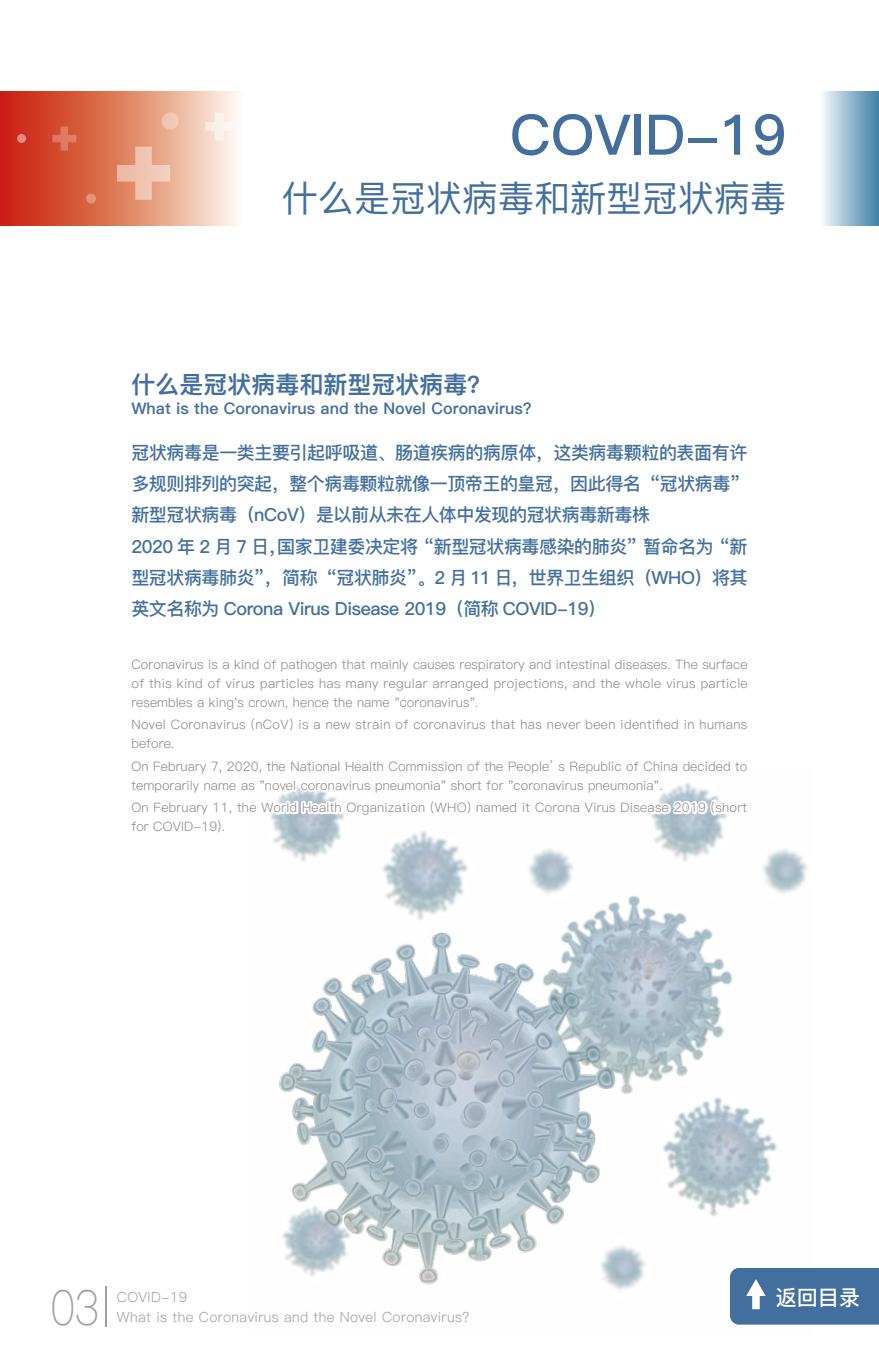
<style>
.page{position:relative;width:879px;height:1361px;background:#fff}
.page>*{position:absolute;margin:0;border:0;box-sizing:border-box;transform-origin:0 0}
.t1{font:56px "Ping Fang SC Bold";color:#436f9f}
.t2{font:48.4px "Ping Fang SC Light";color:#9fa0a0;scale:.9 1}
.t3{font:36px "Ping Fang SC Medium";color:#436f9f}
.t4{font:24px "Ping Fang SC Heavy";color:#436f9f}
.t5{font:21.2px "Ping Fang SC Bold";color:#fff}
.t6{font:18px/31px "Ping Fang SC Bold";letter-spacing:-.025em;color:#436f9f}
.t7{font:16px "Ping Fang SC Heavy";color:#436f9f}
.t8{font:14px "Ping Fang SC Regular";letter-spacing:.025em;color:#9fa0a0}
.t9{font:13px/18.8px "Ping Fang SC Regular";letter-spacing:.01em;color:#898989}
.t10{font:13px/18.8px "Ping Fang SC Regular";letter-spacing:.03em;color:#898989}
</style>
<div class="page">
<img style="left:279px;top:848px;width:535px;height:477px">
<svg style="left:270px;top:782px;width:482px;height:76px"></svg>
<hr style="left:105px;top:1286px;width:2px;height:40px;background:#9fa0a0">
<svg style="left:0;top:91px;width:236px;height:134px"></svg>
<svg style="left:17px;top:134px;width:9px;height:9px"></svg>
<div style="left:86px;top:194px;width:10px;height:9px;background:#e3927a;border-radius:50%"></div>
<div style="left:162px;top:112px;width:17px;height:18px;background:#f0c7b3;border-radius:50%"></div>
<svg style="left:117px;top:147px;width:53px;height:53px"></svg>
<svg style="left:205px;top:112px;width:28px;height:28px"></svg>
<svg style="left:52px;top:126px;width:24px;height:25px"></svg>
<div style="left:804px;top:91px;width:75px;height:134px;background:linear-gradient(to right,#fff,#4482a8)"></div>
<div style="left:730px;top:1268px;width:149px;height:56px;background:#436f9f"></div>
<h1 class="t1" style="left:510px;top:101px;width:278px">COVID-19</h1>
<h3 class="t3" style="left:282px;top:177px;width:505px">什么是冠状病毒和新型冠状病毒</h3>
<h3 class="t4" style="left:131px;top:370px;width:361px">什么是冠状病毒和新型冠状病毒？</h3>
<p class="t7" style="left:131px;top:399px;width:402px">What is the Coronavirus and the Novel Coronavirus?</p>
<p class="t6" style="left:131px;top:438px;width:617px">冠状病毒是一类主要引起呼吸道、肠道疾病的病原体，这类病毒颗粒的表面有许多规则排列的突起，整个病毒颗粒就像一顶帝王的皇冠，因此得名 “冠状病毒”新型冠状病毒（nCoV）是以前从未在人体中发现的冠状病毒新毒株<br>2020 年 2 月 7 日，国家卫建委决定将 “新型冠状病毒感染的肺炎” 暂命名为 “新型冠状病毒肺炎”，简称 “冠状肺炎”。2 月 11 日，世界卫生组织（WHO）将其英文名称为 Corona Virus Disease 2019（简称 COVID-19）</p>
<p class="t9" style="left:131px;top:655px;width:618px;text-align:justify">Coronavirus is a kind of pathogen that mainly causes respiratory and intestinal diseases. The surface of this kind of virus particles has many regular arranged projections, and the whole virus particle resembles a king's crown, hence the name "coronavirus".</p>
<p class="t10" style="left:131px;top:715px;width:617px">Novel Coronavirus (nCoV) is a new strain of coronavirus that has never been identified in humans before.</p>
<p class="t9" style="left:131px;top:757px;width:617px">On February 7, 2020, the National Health Commission of the People’ s Republic of China decided to temporarily name as "novel coronavirus pneumonia" short for "coronavirus pneumonia".</p>
<p class="t9" style="left:131px;top:798px;width:617px">On February 11, the World Health Organization (WHO) named it Corona Virus Disease 2019 (short for COVID-19).</p>
<h2 class="t2" style="left:50px;top:1279px;width:57px">03</h2>
<p class="t8" style="left:117px;top:1289px;width:72px">COVID-19</p>
<p class="t8" style="left:117px;top:1308px;width:354px">What is the Coronavirus and the Novel Coronavirus?</p>
<h3 class="t5" style="left:775px;top:1284px;width:86px">返回目录</h3>
</div>
